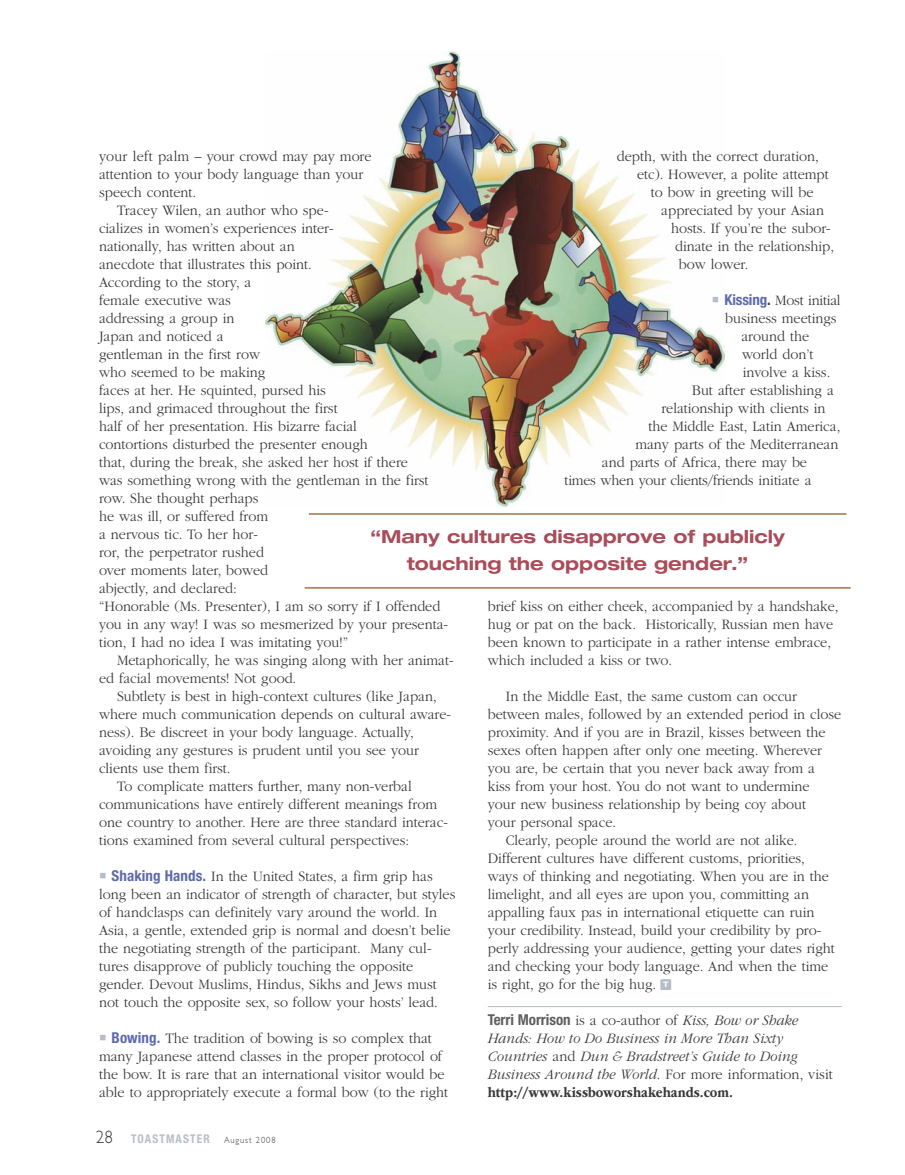
<style>
.page{position:relative;width:905px;height:1175px;background:#fff}
.page>*{position:absolute;margin:0;border:0;box-sizing:border-box;transform-origin:0 0}
.t1{font:700 expanded 18px/27px "Helvetica Neue LT Std";color:#ab4c5a;text-align:center}
.t2{font:300 15px/18px "ITC Garamond Std";color:#393839;scale:.95 1}
.t3{font:italic 300 15px/18px "ITC Garamond Std";letter-spacing:.005em;color:#393839;scale:.95 1}
.t4{font:700 condensed 12px "Helvetica Neue LT Std";letter-spacing:.1em;color:#b6bdc9;scale:.95 1}
.t5{font:700 expanded 7.5px "Helvetica Neue";color:#fff}
.s1{font-family:"Helvetica Neue LT Std";font-weight:700;font-stretch:condensed;color:#5e6aac}
.s2{font-family:"Helvetica Neue LT Std";font-weight:700;font-stretch:condensed}
.s3{font-family:"Helvetica Neue LT Std";font-weight:700;font-style:normal;font-stretch:condensed;color:#606060}
.s4{font-style:normal}
.s5{font-weight:700;font-style:normal}
.s6{font-family:"Gill Sans";font-weight:300;font-stretch:normal;font-size:18px;color:#393839}
.s7{font-family:"Gill Sans";font-weight:300;font-stretch:normal;font-size:9px;color:#393839}
</style>
<div class="page">
<div style="left:660px;top:979px;width:11px;height:11px;background:#b6bdc9"></div>
<img style="left:266px;top:51px;width:458px;height:456px">
<hr style="left:487px;top:1006px;width:355px;height:1px;background:#b6bdc9">
<hr style="left:309px;top:513px;width:537px;height:1px;background:#a17449">
<hr style="left:304px;top:587px;width:546px;height:1px;background:#a17449">
<svg style="left:713px;top:296px;width:5px;height:6px"></svg>
<p class="t2" style="left:99px;top:148px;width:288px">your left palm – your crowd may pay more</p>
<p class="t2" style="left:99px;top:166px;width:280px">attention to your body language than your</p>
<p class="t2" style="left:99px;top:184px;width:104px">speech content.</p>
<p class="t2" style="left:117px;top:202px;width:224px">Tracey Wilen, an author who spe-</p>
<p class="t2" style="left:99px;top:220px;width:248px">cializes in women’s experiences inter-</p>
<p class="t2" style="left:99px;top:238px;width:207px">nationally, has written about an</p>
<p class="t2" style="left:99px;top:256px;width:226px">anecdote that illustrates this point.</p>
<p class="t2" style="left:99px;top:274px;width:162px">According to the story, a</p>
<p class="t2" style="left:99px;top:292px;width:140px">female executive was</p>
<p class="t2" style="left:99px;top:310px;width:144px">addressing a group in</p>
<p class="t2" style="left:99px;top:328px;width:133px">Japan and noticed a</p>
<p class="t2" style="left:99px;top:346px;width:171px">gentleman in the first row</p>
<p class="t2" style="left:99px;top:364px;width:176px">who seemed to be making</p>
<p class="t2" style="left:99px;top:382px;width:240px">faces at her. He squinted, pursed his</p>
<p class="t2" style="left:99px;top:400px;width:253px">lips, and grimaced throughout the first</p>
<p class="t2" style="left:99px;top:418px;width:273px">half of her presentation. His bizarre facial</p>
<p class="t2" style="left:99px;top:436px;width:284px">contortions disturbed the presenter enough</p>
<p class="t2" style="left:99px;top:454px;width:327px">that, during the break, she asked her host if there</p>
<p class="t2" style="left:99px;top:472px;width:348px">was something wrong with the gentleman in the first</p>
<p class="t2" style="left:99px;top:490px;width:169px">row. She thought perhaps</p>
<p class="t2" style="left:99px;top:508px;width:179px">he was ill, or suffered from</p>
<p class="t2" style="left:99px;top:526px;width:169px">a nervous tic. To her hor-</p>
<p class="t2" style="left:99px;top:544px;width:175px">ror, the perpetrator rushed</p>
<p class="t2" style="left:99px;top:562px;width:179px">over moments later, bowed</p>
<p class="t2" style="left:99px;top:580px;width:147px">abjectly, and declared:</p>
<p class="t2" style="left:99px;top:598px;width:361px">“Honorable (Ms. Presenter), I am so sorry if I offended</p>
<p class="t2" style="left:99px;top:616px;width:369px">you in any way! I was so mesmerized by your presenta-</p>
<p class="t2" style="left:99px;top:634px;width:264px">tion, I had no idea I was imitating you!”</p>
<p class="t2" style="left:117px;top:652px;width:356px">Metaphorically, he was singing along with her animat-</p>
<p class="t2" style="left:99px;top:670px;width:209px">ed facial movements! Not good.</p>
<p class="t2" style="left:117px;top:688px;width:338px">Subtlety is best in high-context cultures (like Japan,</p>
<p class="t2" style="left:99px;top:706px;width:372px">where much communication depends on cultural aware-</p>
<p class="t2" style="left:99px;top:724px;width:333px">ness). Be discreet in your body language. Actually,</p>
<p class="t2" style="left:99px;top:742px;width:338px">avoiding any gestures is prudent until you see your</p>
<p class="t2" style="left:99px;top:760px;width:140px">clients use them first.</p>
<p class="t2" style="left:117px;top:778px;width:312px">To complicate matters further, many non-verbal</p>
<p class="t2" style="left:99px;top:796px;width:357px">communications have entirely different meanings from</p>
<p class="t2" style="left:99px;top:814px;width:369px">one country to another. Here are three standard interac-</p>
<p class="t2" style="left:99px;top:832px;width:328px">tions examined from several cultural perspectives:</p>
<p class="t2" style="left:99px;top:868px;width:376px;text-indent:13px"><span class="s1">Shaking Hands.</span> In the United States, a firm grip has long been an indicator of strength of character, but styles of handclasps can definitely vary around the world. In Asia, a gentle, extended grip is normal and doesn’t belie the negotiating strength of the participant. Many cul&shy;tures disapprove of publicly touching the opposite gender. Devout Muslims, Hindus, Sikhs and Jews must not touch the opposite sex, so follow your hosts’ lead.</p>
<p class="t2" style="left:99px;top:1030px;width:369px;text-align:center"><span class="s1">Bowing.</span> The tradition of bowing is so complex that many Japanese attend classes in the proper protocol of the bow. It is rare that an international visitor would be able to appropriately execute a formal bow (to the right</p>
<p class="t2" style="left:617px;top:148px;width:214px">depth, with the correct duration,</p>
<p class="t2" style="left:637px;top:166px;width:203px">etc). However, a polite attempt</p>
<p class="t2" style="left:650px;top:184px;width:173px">to bow in greeting will be</p>
<p class="t2" style="left:661px;top:202px;width:173px">appreciated by your Asian</p>
<p class="t2" style="left:671px;top:220px;width:169px">hosts. If you’re the subor-</p>
<p class="t2" style="left:675px;top:238px;width:169px">dinate in the relationship,</p>
<p class="t2" style="left:679px;top:256px;width:75px">bow lower.</p>
<p class="t2" style="left:724px;top:292px;width:124px"><span class="s1">Kissing</span><span class="s2">.</span> Most initial</p>
<p class="t2" style="left:725px;top:310px;width:119px">business meetings</p>
<p class="t2" style="left:741px;top:328px;width:73px">around the</p>
<p class="t2" style="left:742px;top:346px;width:77px">world don’t</p>
<p class="t2" style="left:742px;top:364px;width:94px">involve a kiss.</p>
<p class="t2" style="left:691px;top:382px;width:151px">But after establishing a</p>
<p class="t2" style="left:661px;top:400px;width:174px">relationship with clients in</p>
<p class="t2" style="left:648px;top:418px;width:204px">the Middle East, Latin America,</p>
<p class="t2" style="left:635px;top:436px;width:215px">many parts of the Mediterranean</p>
<p class="t2" style="left:602px;top:454px;width:217px">and parts of Africa, there may be</p>
<p class="t2" style="left:564px;top:472px;width:261px">times when your clients/friends initiate a</p>
<p class="t1" style="left:370px;top:524px;width:415px">“Many cultures disapprove of publicly touching the opposite gender.”</p>
<p class="t2" style="left:487px;top:598px;width:370px">brief kiss on either cheek, accompanied by a handshake, hug or pat on the back. Historically, Russian men have been known to participate in a rather intense embrace, which included a kiss or two.</p>
<p class="t2" style="left:505px;top:688px;width:308px">In the Middle East, the same custom can occur</p>
<p class="t2" style="left:487px;top:706px;width:373px">between males, followed by an extended period in close</p>
<p class="t2" style="left:487px;top:724px;width:357px">proximity. And if you are in Brazil, kisses between the</p>
<p class="t2" style="left:487px;top:742px;width:353px">sexes often happen after only one meeting. Wherever</p>
<p class="t2" style="left:487px;top:760px;width:346px">you are, be certain that you never back away from a</p>
<p class="t2" style="left:487px;top:778px;width:340px">kiss from your host. You do not want to undermine</p>
<p class="t2" style="left:487px;top:796px;width:336px">your new business relationship by being coy about</p>
<p class="t2" style="left:487px;top:814px;width:137px">your personal space.</p>
<p class="t2" style="left:505px;top:832px;width:308px">Clearly, people around the world are not alike.</p>
<p class="t2" style="left:487px;top:850px;width:335px">Different cultures have different customs, priorities,</p>
<p class="t2" style="left:487px;top:868px;width:361px">ways of thinking and negotiating. When you are in the</p>
<p class="t2" style="left:487px;top:886px;width:340px">limelight, and all eyes are upon you, committing an</p>
<p class="t2" style="left:487px;top:904px;width:345px">appalling faux pas in international etiquette can ruin</p>
<p class="t2" style="left:487px;top:922px;width:352px">your credibility. Instead, build your credibility by pro-</p>
<p class="t2" style="left:487px;top:940px;width:367px">perly addressing your audience, getting your dates right</p>
<p class="t2" style="left:487px;top:958px;width:360px">and checking your body language. And when the time</p>
<p class="t2" style="left:487px;top:976px;width:179px">is right, go for the big hug.</p>
<p class="t3" style="left:487px;top:1012px;width:364px"><span class="s3">Terri Morrison</span> <span class="s4">is a co-author of</span> Kiss, Bow or Shake Hands: How to Do Business in More Than Sixty Countries <span class="s4">and</span> Dun &amp; Bradstreet’s Guide to Doing Business Around the World<span class="s4">. For more information, visit </span><span class="s5">http://www.kissboworshakehands.com.</span></p>
<p class="t5" style="left:663px;top:981px;width:7px">T</p>
<p class="t4" style="left:96px;top:1134px;width:191px"><span class="s6">28</span> TOASTMASTER <span class="s7">August 2008</span></p>
</div>
